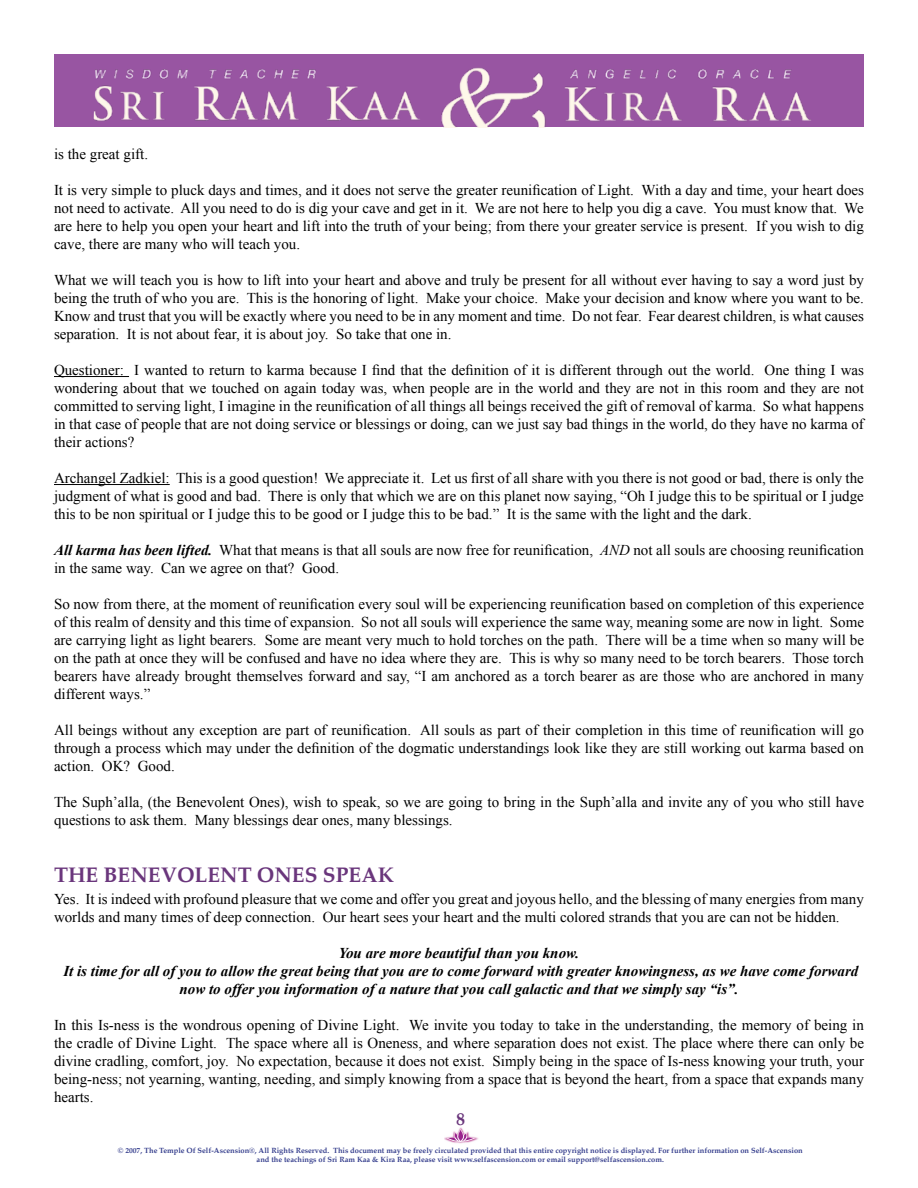
<style>
.page{position:relative;width:918px;height:1188px;background:#fff}
.page>*{position:absolute;margin:0;border:0;box-sizing:border-box;transform-origin:0 0}
.t1{font:700 21px "Palatino";color:#6a367c}
.t2{font:15px/18px "Times New Roman";color:#000;text-align:justify}
.t3{font:italic 700 15px/18px "Times New Roman";color:#000;text-align:center}
.t4{font:700 7.5px/9px "Palatino";color:#37408e;text-align:center}
.s1{font-weight:700;font-style:italic}
.s2{font-style:italic}
</style>
<div class="page">
<div style="left:54px;top:54px;width:810px;height:10px;background:#9855a2"></div>
<img style="left:54px;top:64px;width:810px;height:63px">
<img style="left:445px;top:1137px;width:34px;height:7px">
<hr style="left:54px;top:376px;width:75px;height:1px;background:#000">
<hr style="left:54px;top:484px;width:116px;height:1px;background:#000">
<svg style="left:446px;top:1127px;width:30px;height:15px"></svg>
<p class="t2" style="left:54px;top:146px;width:96px">is the great gift.</p>
<p class="t2" style="left:54px;top:181px;width:812px">It is very simple to pluck days and times, and it does not serve the greater reunification of Light. With a day and time, your heart does not need to activate. All you need to do is dig your cave and get in it. We are not here to help you dig a cave. You must know that. We are here to help you open your heart and lift into the truth of your being; from there your greater service is present. If you wish to dig cave, there are many who will teach you.</p>
<p class="t2" style="left:54px;top:271px;width:812px">What we will teach you is how to lift into your heart and above and truly be present for all without ever having to say a word just by being the truth of who you are. This is the honoring of light. Make your choice. Make your decision and know where you want to be.<br>Know and trust that you will be exactly where you need to be in any moment and time. Do not fear. Fear dearest children, is what causes separation. It is not about fear, it is about joy. So take that one in.</p>
<p class="t2" style="left:54px;top:362px;width:812px">Questioner: I wanted to return to karma because I find that the definition of it is different through out the world. One thing I was wondering about that we touched on again today was, when people are in the world and they are not in this room and they are not committed to serving light, I imagine in the reunification of all things all beings received the gift of removal of karma. So what happens in that case of people that are not doing service or blessings or doing, can we just say bad things in the world, do they have no karma of their actions?</p>
<p class="t2" style="left:54px;top:470px;width:811px">Archangel Zadkiel: This is a good question! We appreciate it. Let us first of all share with you there is not good or bad, there is only the judgment of what is good and bad. There is only that which we are on this planet now saying, “Oh I judge this to be spiritual or I judge this to be non spiritual or I judge this to be good or I judge this to be bad.” It is the same with the light and the dark.</p>
<p class="t2" style="left:54px;top:541px;width:812px"><span class="s1">All karma has been lifted.</span> What that means is that all souls are now free for reunification, <span class="s2">AND</span> not all souls are choosing reunification in the same way. Can we agree on that? Good.</p>
<p class="t2" style="left:54px;top:595px;width:812px">So now from there, at the moment of reunification every soul will be experiencing reunification based on completion of this experience of this realm of density and this time of expansion. So not all souls will experience the same way, meaning some are now in light. Some are carrying light as light bearers. Some are meant very much to hold torches on the path. There will be a time when so many will be on the path at once they will be confused and have no idea where they are. This is why so many need to be torch bearers. Those torch bearers have already brought themselves forward and say, “I am anchored as a torch bearer as are those who are anchored in many different ways.”</p>
<p class="t2" style="left:54px;top:721px;width:811px">All beings without any exception are part of reunification. All souls as part of their completion in this time of reunification will go through a process which may under the definition of the dogmatic understandings look like they are still working out karma based on action. OK? Good.</p>
<p class="t2" style="left:54px;top:794px;width:812px">The Suph’alla, (the Benevolent Ones), wish to speak, so we are going to bring in the Suph’alla and invite any of you who still have questions to ask them. Many blessings dear ones, many blessings.</p>
<h1 class="t1" style="left:54px;top:866px;width:342px">THE BENEVOLENT ONES SPEAK</h1>
<p class="t2" style="left:54px;top:890px;width:811px">Yes. It is indeed with profound pleasure that we come and offer you great and joyous hello, and the blessing of many energies from many worlds and many times of deep connection. Our heart sees your heart and the multi colored strands that you are can not be hidden.</p>
<p class="t3" style="left:63px;top:944px;width:797px">You are more beautiful than you know.<br>It is time for all of you to allow the great being that you are to come forward with greater knowingness, as we have come forward now to offer you information of a nature that you call galactic and that we simply say “is”.</p>
<p class="t2" style="left:54px;top:1018px;width:812px">In this Is-ness is the wondrous opening of Divine Light. We invite you today to take in the understanding, the memory of being in the cradle of Divine Light. The space where all is Oneness, and where separation does not exist. The place where there can only be divine cradling, comfort, joy. No expectation, because it does not exist. Simply being in the space of Is-ness knowing your truth, your being-ness; not yearning, wanting, needing, and simply knowing from a space that is beyond the heart, from a space that expands many hearts.</p>
<p class="t4" style="left:118px;top:1147px;width:686px">© 2007, The Temple Of Self-Ascension®, All Rights Reserved. This document may be freely circulated provided that this entire copyright notice is displayed. For further information on Self-Ascension and the teachings of Sri Ram Kaa &amp; Kira Raa, please visit www.selfascension.com or email support@selfascension.com.</p>
</div>
